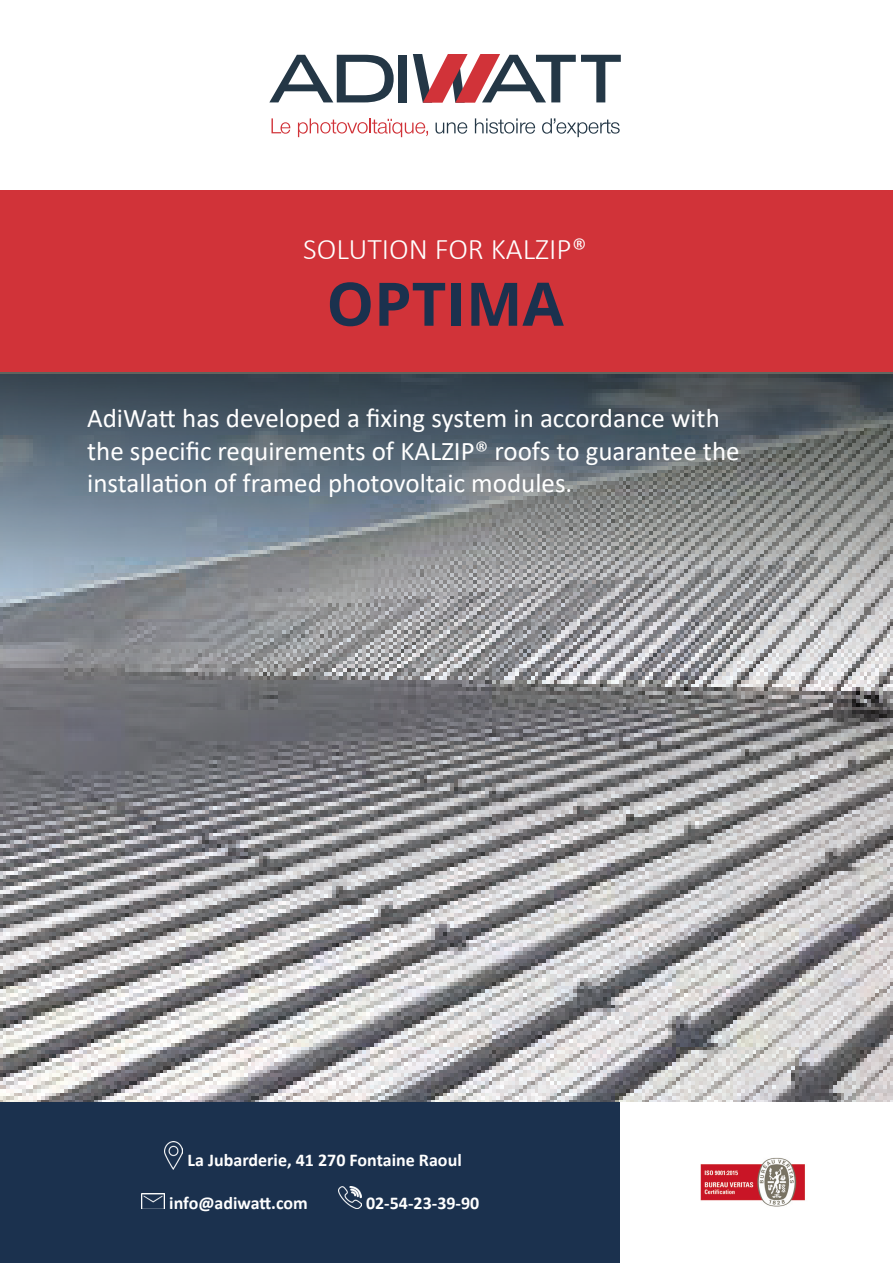
<style>
.page{position:relative;width:893px;height:1263px;background:#fff}
.page>*{position:absolute;margin:0;border:0;box-sizing:border-box;transform-origin:0 0}
.t1{font:700 60px "Open Sans";color:#1b314e}
.t2{font:300 30px "Calibri";color:#fff}
.t3{font:27px/32.4px "Calibri";color:#fff}
.t4{font:700 18px "Calibri";color:#fff}
</style>
<div class="page">
<div style="left:0;top:191px;width:893px;height:181px;background:#d13339"></div>
<div style="left:0;top:1101px;width:621px;height:162px;background:#1b314e"></div>
<img style="left:0;top:987px;width:893px;height:114px">
<img style="left:0;top:372px;width:893px;height:615px">
<svg style="left:271px;top:118px;width:19px;height:16px"></svg>
<svg style="left:298px;top:118px;width:130px;height:19px"></svg>
<svg style="left:436px;top:122px;width:31px;height:12px"></svg>
<svg style="left:475px;top:118px;width:60px;height:16px"></svg>
<svg style="left:542px;top:118px;width:78px;height:19px"></svg>
<div style="left:398px;top:55px;width:9px;height:47px;background:#243746"></div>
<svg style="left:269px;top:55px;width:125px;height:47px"></svg>
<svg style="left:413px;top:54px;width:208px;height:49px"></svg>
<p class="t2" style="left:303px;top:231px;width:285px">SOLUTION FOR KALZIP®</p>
<p class="t1" style="left:326px;top:262px;width:239px">OPTIMA</p>
<p class="t3" style="left:87px;top:402px;width:654px">AdiWatt has developed a fixing system in accordance with the specific requirements of KALZIP® roofs to guarantee the installation of framed photovoltaic modules.</p>
<p class="t4" style="left:188px;top:1147px;width:276px">La Jubarderie, 41 270 Fontaine Raoul</p>
<p class="t4" style="left:169px;top:1190px;width:140px">info@adiwatt.com</p>
<p class="t4" style="left:259px;top:1190px;width:13px">t</p>
<p class="t4" style="left:366px;top:1190px;width:115px">02-54-23-39-90</p>
</div>
